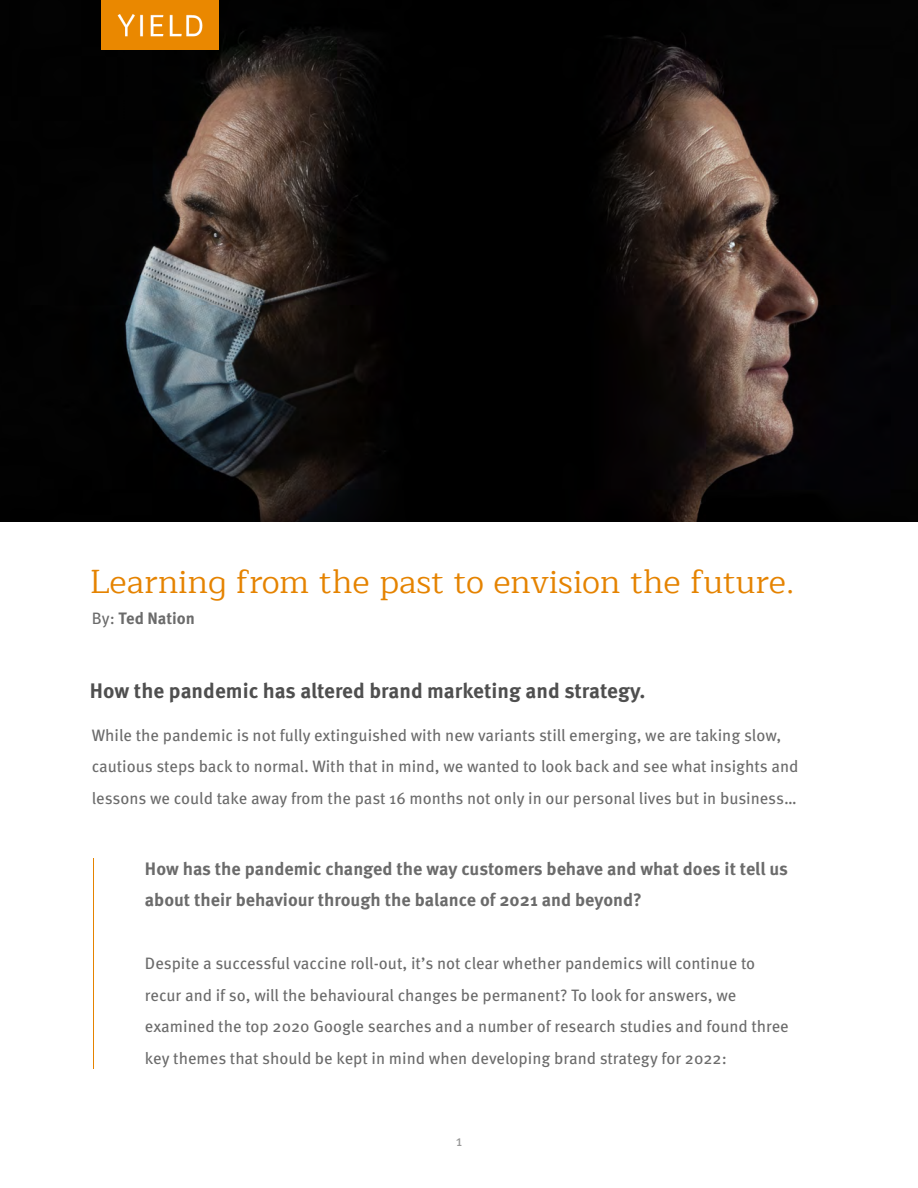
<style>
.page{position:relative;width:918px;height:1188px;background:#fff}
.page>*{position:absolute;margin:0;border:0;box-sizing:border-box;transform-origin:0 0}
.t1{font:33px "Maitree";color:#e58300}
.t2{font:700 21px "Meta Pro";color:#4f4f4f}
.t3{font:700 18px/31.5px "Meta Pro";color:#6b6b6b}
.t4{font:16.5px/31.5px "Meta Pro";color:#6b6b6b}
.t5{font:700 16.5px "Meta Pro";color:#6b6b6b}
.t6{font:15px "Meta Pro";color:#989898}
.s1{font-weight:400}
</style>
<div class="page">
<img style="left:0;top:0;width:918px;height:521px">
<img style="left:101px;top:0;width:118px;height:49px">
<hr style="left:93px;top:858px;width:1px;height:211px;background:#e58300">
<h1 class="t1" style="left:90px;top:556px;width:706px">Learning from the past to envision the future.</h1>
<p class="t5" style="left:92px;top:606px;width:105px"><span class="s1">By:</span> Ted Nation</p>
<p class="t2" style="left:90px;top:674px;width:557px">How the pandemic has altered brand marketing and strategy.</p>
<p class="t4" style="left:92px;top:718px;width:708px">While the pandemic is not fully extinguished with new variants still emerging, we are taking slow, cautious steps back to normal. With that in mind, we wanted to look back and see what insights and lessons we could take away from the past 16 months not only in our personal lives but in business…</p>
<p class="t3" style="left:145px;top:851px;width:645px">How has the pandemic changed the way customers behave and what does it tell us about their behaviour through the balance of 2021 and beyond?</p>
<p class="t4" style="left:145px;top:947px;width:645px">Despite a successful vaccine roll-out, it’s not clear whether pandemics will continue to recur and if so, will the behavioural changes be permanent? To look for answers, we examined the top 2020 Google searches and a number of research studies and found three key themes that should be kept in mind when developing brand strategy for 2022:</p>
<p class="t6" style="left:456px;top:1129px;width:8px">1</p>
</div>
